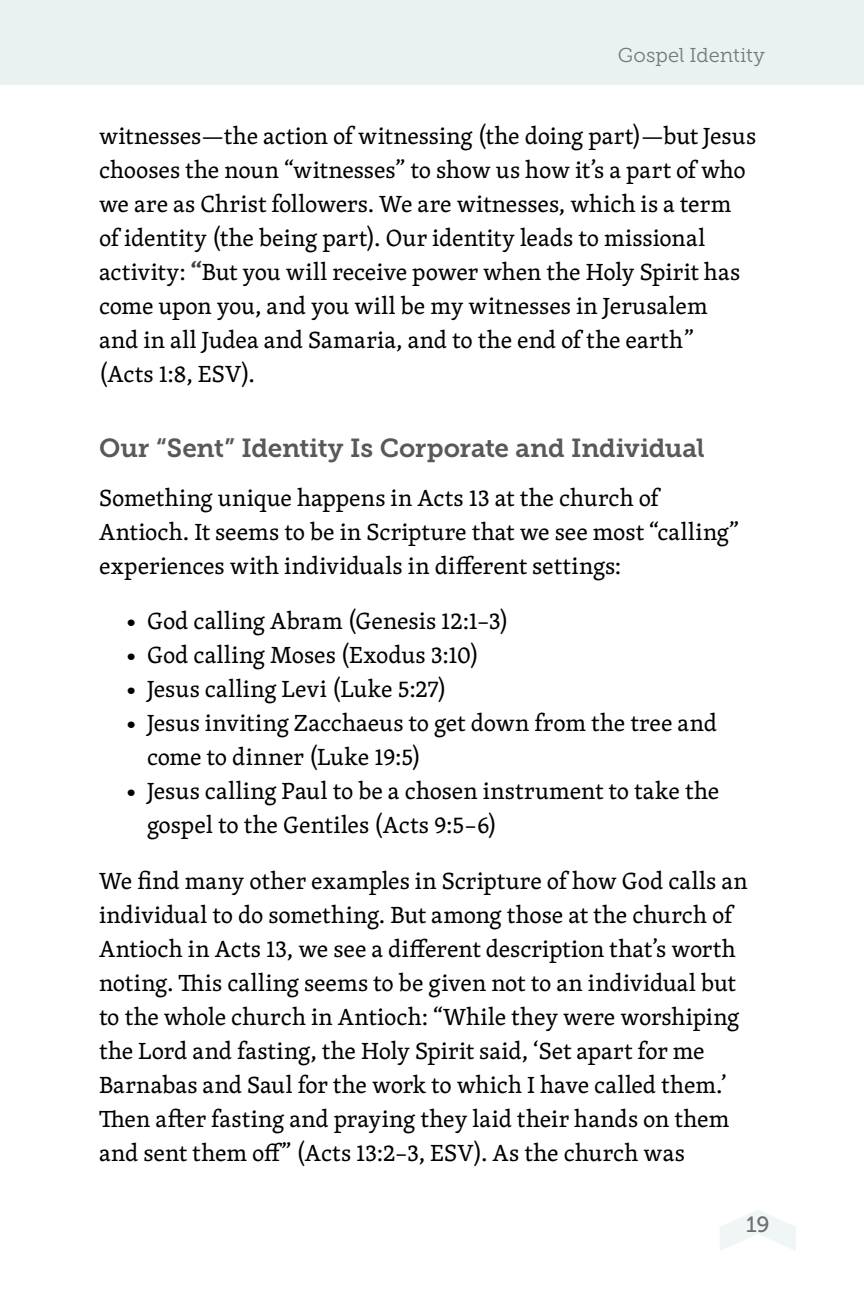
<style>
.page{position:relative;width:864px;height:1296px;background:#fff}
.page>*{position:absolute;margin:0;border:0;box-sizing:border-box;transform-origin:0 0}
.t1{font:26px "Museo Slab 700";letter-spacing:-.01em;color:#58595b}
.t2{font:24px/34px "Skolar Latin";color:#000}
.t3{font:22px "Museo Slab 500";color:#6d6e71}
.t4{font:20px "Museo Slab 300";letter-spacing:.005em;color:#77787b}
.s1{font-weight:700;color:#414042}
</style>
<div class="page">
<div style="left:0;top:0;width:864px;height:85px;background:#e9f1f1"></div>
<svg style="left:720px;top:1210px;width:76px;height:41px"></svg>
<p class="t4" style="left:618px;top:44px;width:149px">Gospel Identity</p>
<p class="t2" style="left:99px;top:118px;width:659px">witnesses—the action of witnessing (the doing part)—but Jesus chooses the noun “witnesses” to show us how it’s a part of who we are as Christ followers. We are witnesses, which is a term of identity (the being part). Our identity leads to missional activity: <span class="s1">“</span>But you will receive power when the Holy Spirit has come upon you, and you will be my witnesses in Jerusalem<br>and in all Judea and Samaria, and to the end of the earth”<br>(Acts 1:8, ESV).</p>
<p class="t1" style="left:99px;top:433px;width:607px">Our “Sent” Identity Is Corporate and Individual</p>
<p class="t2" style="left:99px;top:480px;width:642px">Something unique happens in Acts 13 at the church of<br>Antioch. It seems to be in Scripture that we see most “calling” experiences with individuals in different settings:</p>
<p class="t2" style="left:123px;top:603px;width:387px">• God calling Abram (Genesis 12:1–3)</p>
<p class="t2" style="left:123px;top:637px;width:357px">• God calling Moses (Exodus 3:10)</p>
<p class="t2" style="left:123px;top:672px;width:325px">• Jesus calling Levi (Luke 5:27)</p>
<p class="t2" style="left:147px;top:706px;width:572px;text-indent:-24px">• Jesus inviting Zacchaeus to get down from the tree and come to dinner (Luke 19:5)</p>
<p class="t2" style="left:147px;top:774px;width:574px;text-indent:-24px">• Jesus calling Paul to be a chosen instrument to take the gospel to the Gentiles (Acts 9:5–6)</p>
<p class="t2" style="left:99px;top:863px;width:650px">We find many other examples in Scripture of how God calls an individual to do something. But among those at the church of Antioch in Acts 13, we see a different description that’s worth noting. This calling seems to be given not to an individual but to the whole church in Antioch: “While they were worshiping the Lord and fasting, the Holy Spirit said, ‘Set apart for me Barnabas and Saul for the work to which I have called them.’ Then after fasting and praying they laid their hands on them and sent them off” (Acts 13:2–3, ESV). As the church was</p>
<p class="t3" style="left:746px;top:1212px;width:25px">19</p>
</div>
